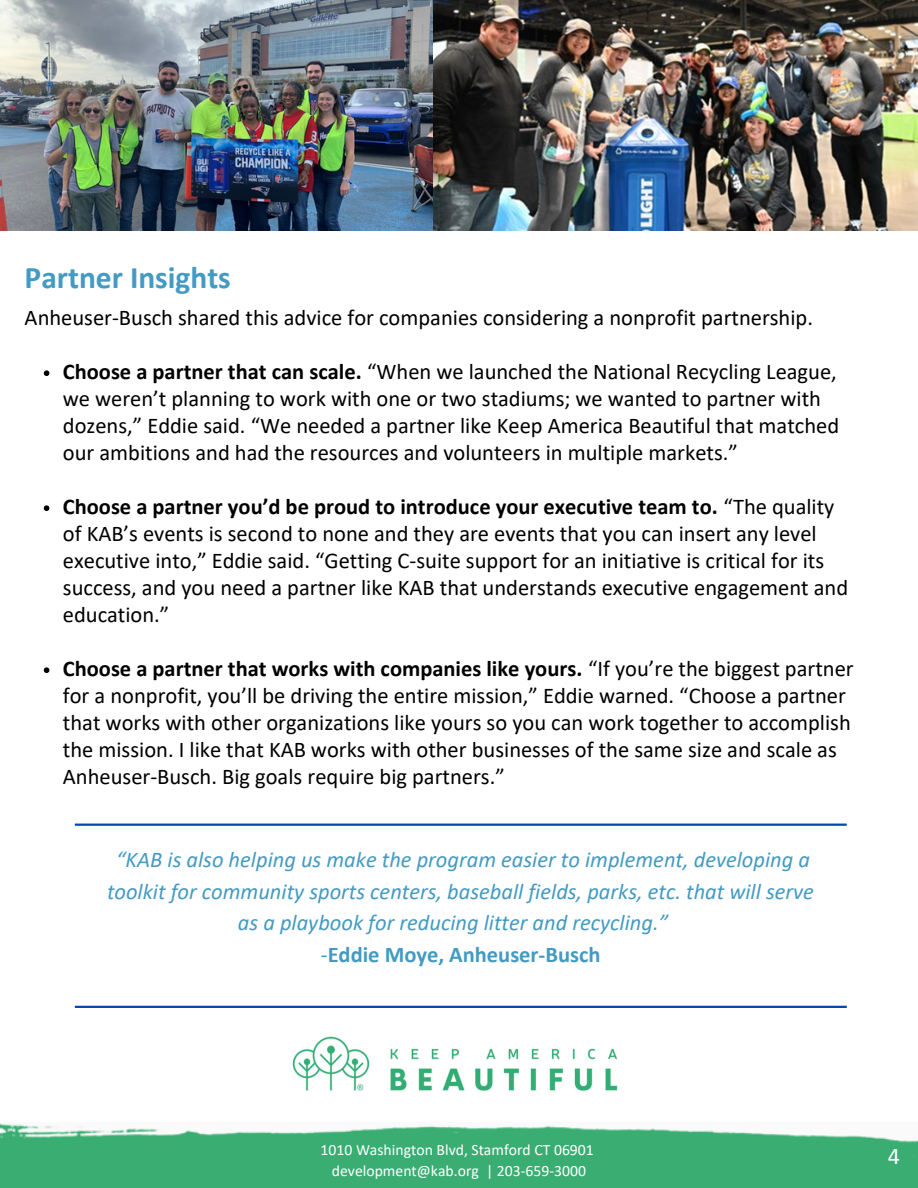
<style>
.page{position:relative;width:918px;height:1188px;background:#3aad73}
.page>*{position:absolute;margin:0;border:0;box-sizing:border-box;transform-origin:0 0}
.t1{font:700 31.5px "Calibri";color:#439ac2}
.t2{font:24px "Calibri";color:#fff}
.t3{font:22.5px/27px "Calibri";color:#000}
.t4{font:italic 22.5px "Calibri";color:#439ac2}
.t5{font:700 22.5px "Calibri";color:#439ac2}
.t6{font:15.75px "Calibri";color:#fff}
.s1{font-weight:700}
.s2{font-weight:400}
</style>
<div class="page">
<img style="left:0;top:1122px;width:918px;height:35px">
<div style="left:0;top:0;width:918px;height:1122px;background:#fff"></div>
<svg style="left:44px;top:370px;width:5px;height:6px"></svg>
<svg style="left:44px;top:505px;width:5px;height:6px"></svg>
<svg style="left:44px;top:667px;width:5px;height:6px"></svg>
<img style="left:292px;top:1036px;width:326px;height:55px">
<img style="left:0;top:0;width:918px;height:231px">
<hr style="left:75px;top:824px;width:772px;height:2px;background:#004aad">
<hr style="left:75px;top:1006px;width:772px;height:2px;background:#004aad">
<p class="t1" style="left:25px;top:265px;width:208px">Partner Insights</p>
<p class="t3" style="left:25px;top:306px;width:790px">Anheuser-Busch shared this advice for companies considering a nonprofit partnership.</p>
<p class="t3" style="left:63px;top:360px;width:778px"><span class="s1">Choose a partner that can scale.</span> “When we launched the National Recycling League, we weren’t planning to work with one or two stadiums; we wanted to partner with dozens,” Eddie said. “We needed a partner like Keep America Beautiful that matched our ambitions and had the resources and volunteers in multiple markets.”</p>
<p class="t3" style="left:63px;top:495px;width:787px"><span class="s1">Choose a partner you’d be proud to introduce your executive team to.</span> “The quality of KAB’s events is second to none and they are events that you can insert any level executive into,” Eddie said. “Getting C-suite support for an initiative is critical for its success, and you need a partner like KAB that understands executive engagement and education.”</p>
<p class="t3" style="left:63px;top:657px;width:792px"><span class="s1">Choose a partner that works with companies like yours.</span> “If you’re the biggest partner for a nonprofit, you’ll be driving the entire mission,” Eddie warned. “Choose a partner that works with other organizations like yours so you can work together to accomplish the mission. I like that KAB works with other businesses of the same size and scale as Anheuser-Busch. Big goals require big partners.”</p>
<p class="t4" style="left:116px;top:851px;width:695px">“KAB is also helping us make the program easier to implement, developing a</p>
<p class="t4" style="left:107px;top:882px;width:708px">toolkit for community sports centers, baseball fields, parks, etc. that will serve</p>
<p class="t4" style="left:238px;top:914px;width:432px">as a playbook for reducing litter and recycling.”</p>
<p class="t5" style="left:321px;top:945px;width:281px"><span class="s2">-</span>Eddie Moye, Anheuser-Busch</p>
<p class="t6" style="left:321px;top:1143px;width:275px">1010 Washington Blvd, Stamford CT 06901</p>
<p class="t6" style="left:332px;top:1164px;width:256px">development@kab.org | 203-659-3000</p>
<p class="t2" style="left:888px;top:1146px;width:14px">4</p>
</div>
